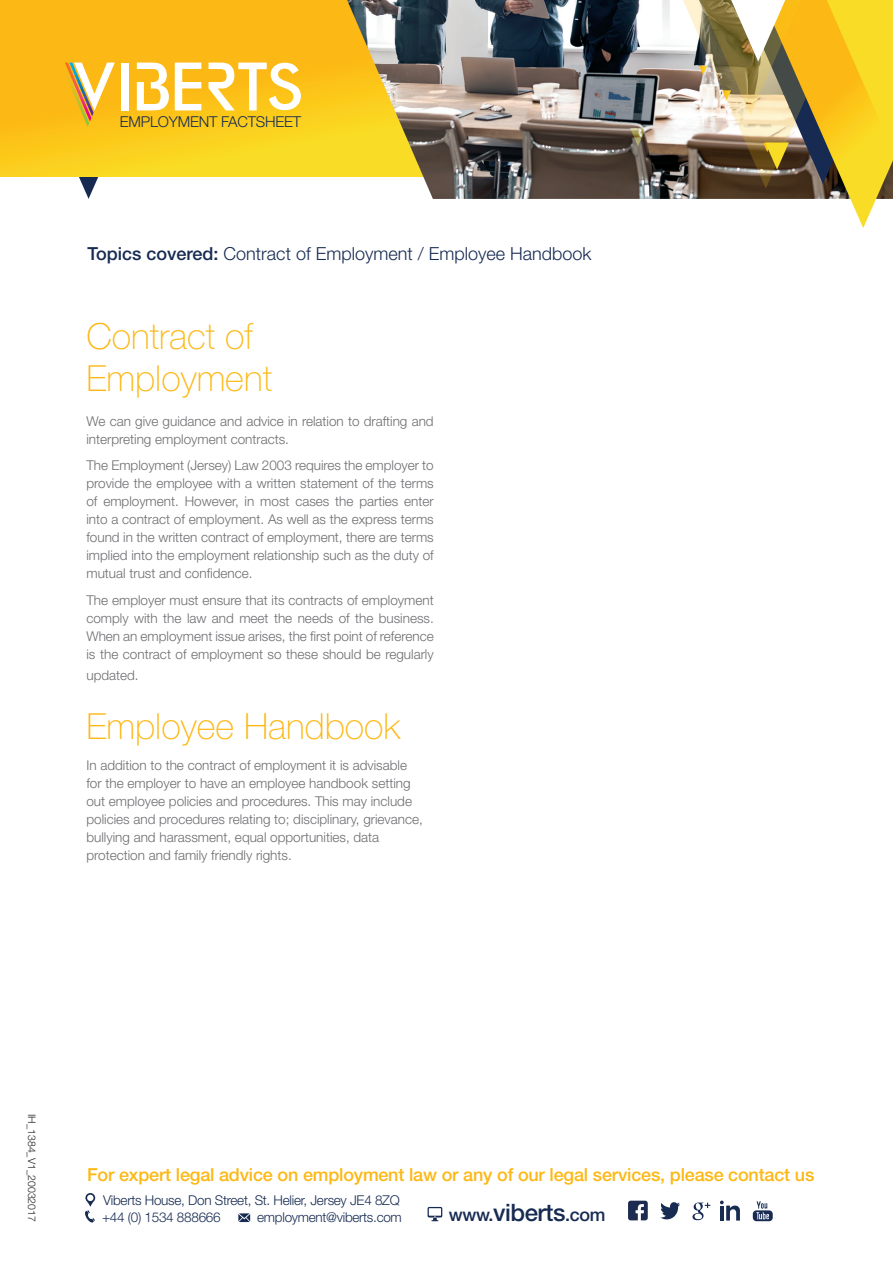
<style>
.page{position:relative;width:893px;height:1263px;background:#fff}
.page>*{position:absolute;margin:0;border:0;box-sizing:border-box;transform-origin:0 0}
.t1{font:100 36px/42px "Helvetica Neue LT Pro";color:#fcb814}
.t2{font:500 18px "Helvetica Neue LT Pro";letter-spacing:-.01em;color:#fcb814}
.t3{font:300 18px "Helvetica Neue LT Pro";color:#172b52}
.t4{font:500 18px "Helvetica Neue LT Pro";letter-spacing:-.02em;color:#172b52}
.t5{font:300 15px "Helvetica Neue LT Pro";letter-spacing:-.015em;color:#172b52}
.t6{font:300 13.5px/18px "Helvetica Neue LT Pro";color:#6c6d70}
.t7{font:300 13.5px "Helvetica Neue LT Pro";letter-spacing:-.02em;color:#172b52}
.t8{font:300 10.5px "Helvetica Neue LT Pro";color:#231f20}
.s1{font-weight:500}
.s2{font-size:24px}
</style>
<div class="page">
<svg style="left:0;top:0;width:347px;height:176px;background:#fbc31a"></svg>
<svg style="left:209px;top:63px;width:92px;height:47px"></svg>
<div style="left:122px;top:63px;width:7px;height:47px;background:#fff"></div>
<svg style="left:132px;top:0;width:69px;height:110px"></svg>
<svg style="left:57px;top:63px;width:63px;height:136px"></svg>
<img style="left:347px;top:0;width:283px;height:199px">
<svg style="left:610px;top:0;width:20px;height:189px;background:#414347"></svg>
<img style="left:630px;top:0;width:263px;height:228px">
<svg style="left:85px;top:1193px;width:10px;height:30px"></svg>
<svg style="left:238px;top:1213px;width:12px;height:9px"></svg>
<svg style="left:428px;top:1207px;width:14px;height:14px"></svg>
<svg style="left:692px;top:1202px;width:18px;height:18px"></svg>
<svg style="left:720px;top:1200px;width:20px;height:20px"></svg>
<svg style="left:660px;top:1202px;width:20px;height:18px"></svg>
<svg style="left:753px;top:1201px;width:20px;height:20px"></svg>
<svg style="left:628px;top:1201px;width:20px;height:19px"></svg>
<p class="t5" style="left:120px;top:112px;width:183px">EMPLOYMENT FACTSHEET</p>
<p class="t3" style="left:88px;top:243px;width:505px"><span class="s1">Topics covered:</span> Contract of Employment / Employee Handbook</p>
<p class="t1" style="left:86px;top:315px;width:187px">Contract of<br>Employment</p>
<p class="t6" style="left:86px;top:412px;width:349px">We can give guidance and advice in relation to drafting and interpreting employment contracts.</p>
<p class="t6" style="left:86px;top:456px;width:349px;text-align:justify">The Employment (Jersey) Law 2003 requires the employer to provide the employee with a written statement of the terms of employment. However, in most cases the parties enter into a contract of employment. As well as the express terms found in the written contract of employment, there are terms implied into the employment relationship such as the duty of mutual trust and confidence.</p>
<p class="t6" style="left:86px;top:591px;width:349px;text-align:justify">The employer must ensure that its contracts of employment comply with the law and meet the needs of the business.<br>When an employment issue arises, the first point of reference is the contract of employment so these should be regularly</p>
<p class="t6" style="left:86px;top:666px;width:54px">updated.</p>
<p class="t1" style="left:86px;top:705px;width:315px">Employee Handbook</p>
<p class="t6" style="left:86px;top:756px;width:338px">In addition to the contract of employment it is advisable for the employer to have an employee handbook setting out employee policies and procedures. This may include policies and procedures relating to; disciplinary, grievance, bullying and harassment, equal opportunities, data protection and family friendly rights.</p>
<p class="t8" style="left:38px;top:1114px;width:109px;rotate:90deg">IH_1384_V1_20032017</p>
<p class="t2" style="left:87px;top:1164px;width:729px">For expert legal advice on employment law or any of our legal services, please contact us</p>
<p class="t7" style="left:103px;top:1192px;width:298px">Viberts House, Don Street, St. Helier, Jersey JE4 8ZQ</p>
<p class="t7" style="left:102px;top:1208px;width:120px">+44 (0) 1534 888666</p>
<p class="t7" style="left:257px;top:1208px;width:146px">employment@viberts.com</p>
<p class="t4" style="left:449px;top:1204px;width:158px">www.<span class="s2">viberts</span>.com</p>
</div>
